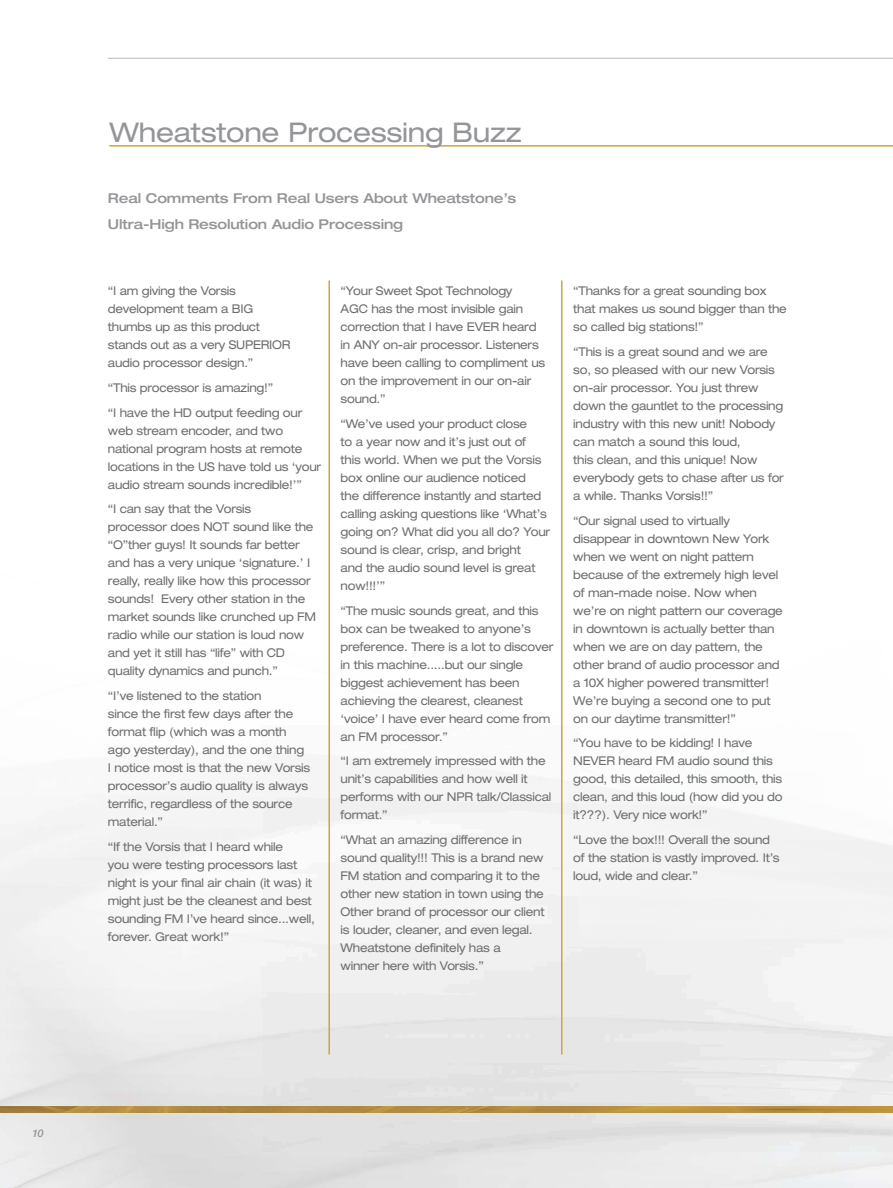
<style>
.page{position:relative;width:893px;height:1188px;background:#fff}
.page>*{position:absolute;margin:0;border:0;box-sizing:border-box;transform-origin:0 0}
.t1{font:expanded 27px "Helvetica Neue LT Std";letter-spacing:-.01em;color:#939598}
.t2{font:500 expanded 13.5px/26.2px "Helvetica Neue LT Std";letter-spacing:-.01em;color:#939598}
.t3{font:expanded 12px/18px "Helvetica Neue LT Std";letter-spacing:-.02em;color:#6d6e71;scale:.95 1}
.t4{font:italic 500 10.5px "Helvetica Neue LT Std";color:#939598}
</style>
<div class="page">
<img style="left:0;top:513px;width:893px;height:675px">
<img style="left:0;top:1106px;width:893px;height:6px">
<hr style="left:108px;top:58px;width:785px;height:1px;background:#c7c8ca">
<hr style="left:109px;top:145px;width:784px;height:2px;background:#cea63a">
<hr style="left:328px;top:280px;width:2px;height:774px;background:#cea63a">
<hr style="left:561px;top:280px;width:1px;height:774px;background:#cea63a">
<p class="t4" style="left:32px;top:1127px;width:13px">10</p>
<h1 class="t1" style="left:110px;top:116px;width:414px">Wheatstone Processing Buzz</h1>
<p class="t2" style="left:108px;top:185px;width:410px">Real Comments From Real Users About Wheatstone’s<br>Ultra-High Resolution Audio Processing</p>
<p class="t3" style="left:108px;top:282px;width:194px">“I am giving the Vorsis development team a BIG thumbs up as this product stands out as a very SUPERIOR audio processor design.”</p>
<p class="t3" style="left:108px;top:375px;width:206px;line-height:24.8px">“This processor is amazing!”<br>“I have the HD output feeding our</p>
<p class="t3" style="left:108px;top:421px;width:226px">web stream encoder, and two national program hosts at remote locations in the US have told us ‘your audio stream sounds incredible!’”</p>
<p class="t3" style="left:108px;top:500px;width:221px">“I can say that the Vorsis<br>processor does NOT sound like the “O”ther guys! It sounds far better and has a very unique ‘signature.’ I really, really like how this processor sounds! Every other station in the market sounds like crunched up FM radio while our station is loud now and yet it still has “life” with CD quality dynamics and punch.”</p>
<p class="t3" style="left:108px;top:687px;width:214px">“I’ve listened to the station<br>since the first few days after the format flip (which was a month ago yesterday), and the one thing<br>I notice most is that the new Vorsis processor’s audio quality is always terrific, regardless of the source material.”</p>
<p class="t3" style="left:108px;top:837px;width:219px">“If the Vorsis that I heard while<br>you were testing processors last night is your final air chain (it was) it might just be the cleanest and best sounding FM I’ve heard since...well, forever. Great work!”</p>
<p class="t3" style="left:341px;top:282px;width:217px">“Your Sweet Spot Technology<br>AGC has the most invisible gain correction that I have EVER heard in ANY on-air processor. Listeners have been calling to compliment us on the improvement in our on-air sound.”</p>
<p class="t3" style="left:341px;top:414px;width:222px">“We’ve used your product close<br>to a year now and it’s just out of<br>this world. When we put the Vorsis box online our audience noticed<br>the difference instantly and started calling asking questions like ‘What’s going on? What did you all do? Your sound is clear, crisp, and bright<br>and the audio sound level is great now!!!’”</p>
<p class="t3" style="left:341px;top:601px;width:226px">“The music sounds great, and this box can be tweaked to anyone’s preference. There is a lot to discover in this machine.....but our single biggest achievement has been achieving the clearest, cleanest ‘voice’ I have ever heard come from an FM processor.”</p>
<p class="t3" style="left:341px;top:752px;width:223px">“I am extremely impressed with the unit’s capabilities and how well it performs with our NPR talk/Classical format.”</p>
<p class="t3" style="left:341px;top:831px;width:216px">“What an amazing difference in sound quality!!! This is a brand new<br>FM station and comparing it to the other new station in town using the<br>Other brand of processor our client is louder, cleaner, and even legal.<br>Wheatstone definitely has a<br>winner here with Vorsis.”</p>
<p class="t3" style="left:573px;top:282px;width:226px">“Thanks for a great sounding box that makes us sound bigger than the so called big stations!”</p>
<p class="t3" style="left:573px;top:342px;width:223px">“This is a great sound and we are so, so pleased with our new Vorsis on-air processor. You just threw down the gauntlet to the processing industry with this new unit! Nobody can match a sound this loud,<br>this clean, and this unique! Now everybody gets to chase after us for a while. Thanks Vorsis!!”</p>
<p class="t3" style="left:573px;top:511px;width:222px">“Our signal used to virtually disappear in downtown New York when we went on night pattern because of the extremely high level of man-made noise. Now when we’re on night pattern our coverage in downtown is actually better than when we are on day pattern, the other brand of audio processor and a 10X higher powered transmitter!<br>We’re buying a second one to put on our daytime transmitter!”</p>
<p class="t3" style="left:573px;top:734px;width:222px">“You have to be kidding! I have<br>NEVER heard FM audio sound this good, this detailed, this smooth, this clean, and this loud (how did you do it???). Very nice work!”</p>
<p class="t3" style="left:573px;top:831px;width:219px">“Love the box!!! Overall the sound of the station is vastly improved. It’s loud, wide and clear.”</p>
</div>
